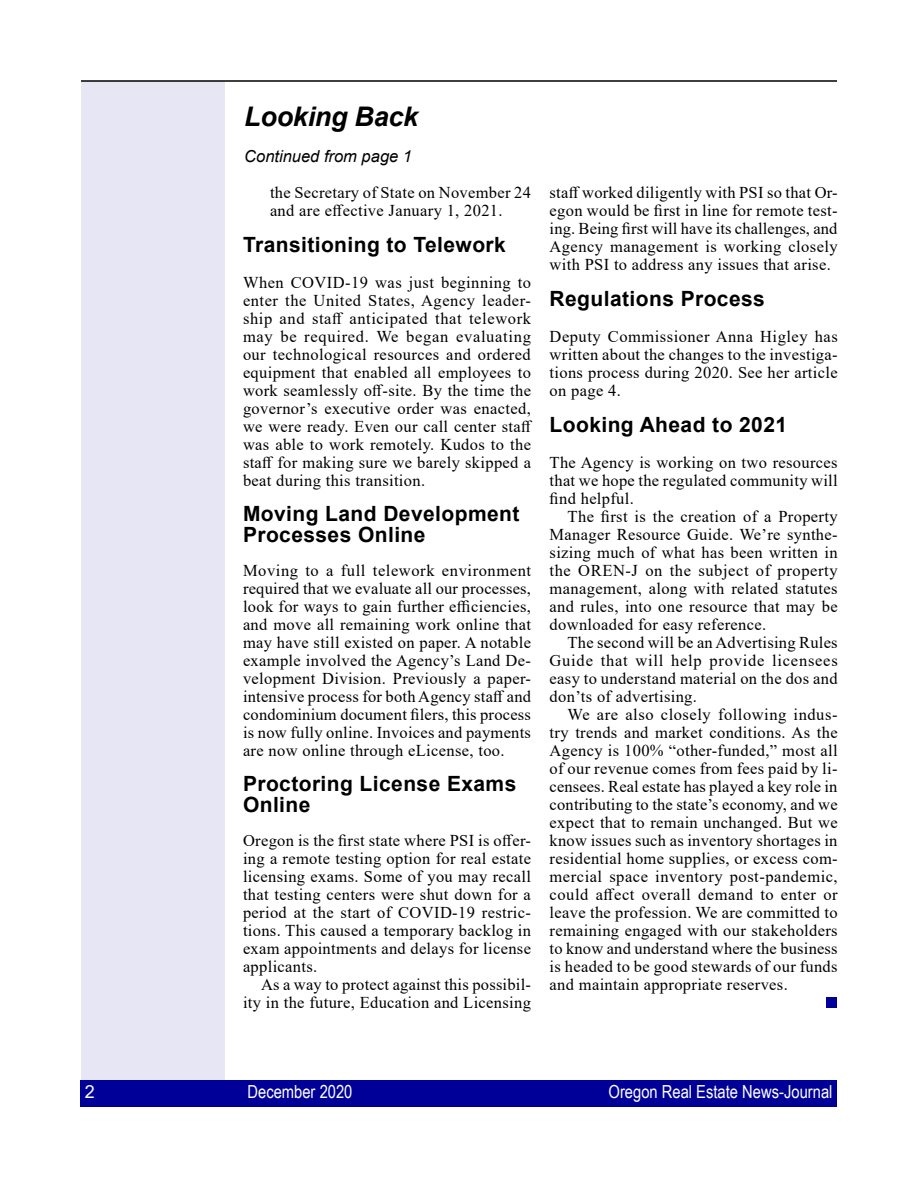
<style>
.page{position:relative;width:918px;height:1188px;background:#fff}
.page>*{position:absolute;margin:0;border:0;box-sizing:border-box;transform-origin:0 0}
.t1{font:italic 700 27px "Arial";letter-spacing:-.01em;color:#000}
.t2{font:700 21px/21px "Arial";letter-spacing:.02em;color:#000}
.t3{font:18px "Arial Narrow";color:#fff}
.t4{font:18px "Arial";color:#fff}
.t5{font:16.5px/18px "Times New Roman";letter-spacing:.02em;color:#000;text-align:justify}
.t6{font:italic 16.5px "Arial";color:#000}
</style>
<div class="page">
<div style="left:81px;top:81px;width:144px;height:1026px;background:#e6e6f5"></div>
<div style="left:80px;top:1080px;width:757px;height:27px;background:#009"></div>
<hr style="left:81px;top:80px;width:756px;height:2px;background:#000">
<div style="left:827px;top:998px;width:10px;height:10px;background:#009"></div>
<h1 class="t1" style="left:244px;top:99px;width:176px">Looking Back</h1>
<p class="t6" style="left:244px;top:146px;width:169px">Continued from page 1</p>
<p class="t5" style="left:270px;top:183px;width:263px">the Secretary of State on November 24 and are effective January 1, 2021.</p>
<p class="t2" style="left:243px;top:234px;width:264px">Transitioning to Telework</p>
<p class="t5" style="left:243px;top:273px;width:291px">When COVID-19 was just beginning to enter the United States, Agency leader&shy;ship and staff anticipated that telework may be required. We began evaluating our technological resources and ordered equipment that enabled all employees to work seamlessly off-site. By the time the governor’s executive order was enacted, we were ready. Even our call center staff was able to work remotely. Kudos to the staff for making sure we barely skipped a beat during this transition.</p>
<p class="t2" style="left:243px;top:503px;width:278px">Moving Land Development<br>Processes Online</p>
<p class="t5" style="left:243px;top:561px;width:290px">Moving to a full telework environment required that we evaluate all our processes, look for ways to gain further efficiencies, and move all remaining work online that may have still existed on paper. A notable example involved the Agency’s Land De&shy;velopment Division. Previously a paper&shy;intensive process for both Agency staff and condominium document filers, this process is now fully online. Invoices and payments are now online through eLicense, too.</p>
<p class="t2" style="left:243px;top:773px;width:275px">Proctoring License Exams<br>Online</p>
<p class="t5" style="left:243px;top:831px;width:290px">Oregon is the first state where PSI is offer&shy;ing a remote testing option for real estate licensing exams. Some of you may recall that testing centers were shut down for a period at the start of COVID-19 restric&shy;tions. This caused a temporary backlog in exam appointments and delays for license applicants.</p>
<p class="t5" style="left:243px;top:975px;width:290px;text-align:right">As a way to protect against this possibil&shy;ity in the future, Education and Licensing</p>
<p class="t5" style="left:550px;top:183px;width:290px">staff worked diligently with PSI so that Or&shy;egon would be first in line for remote test&shy;ing. Being first will have its challenges, and Agency management is working closely with PSI to address any issues that arise.</p>
<p class="t2" style="left:550px;top:288px;width:217px">Regulations Process</p>
<p class="t5" style="left:550px;top:327px;width:290px">Deputy Commissioner Anna Higley has written about the changes to the investiga&shy;tions process during 2020. See her article on page 4.</p>
<p class="t2" style="left:550px;top:414px;width:239px">Looking Ahead to 2021</p>
<p class="t5" style="left:550px;top:453px;width:290px">The Agency is working on two resources that we hope the regulated community will find helpful.</p>
<p class="t5" style="left:550px;top:507px;width:290px;text-indent:18px">The first is the creation of a Property Manager Resource Guide. We’re synthe&shy;sizing much of what has been written in the OREN-J on the subject of property management, along with related statutes and rules, into one resource that may be downloaded for easy reference.</p>
<p class="t5" style="left:550px;top:633px;width:290px;text-indent:18px">The second will be an Advertising Rules Guide that will help provide licensees easy to understand material on the dos and don’ts of advertising.</p>
<p class="t5" style="left:550px;top:705px;width:290px;text-indent:18px">We are also closely following indus&shy;try trends and market conditions. As the Agency is 100% “other-funded,” most all of our revenue comes from fees paid by li&shy;censees. Real estate has played a key role in contributing to the state’s economy, and we expect that to remain unchanged. But we know issues such as inventory shortages in residential home supplies, or excess com&shy;mercial space inventory post-pandemic, could affect overall demand to enter or leave the profession. We are committed to remaining engaged with our stakeholders to know and understand where the business is headed to be good stewards of our funds and maintain appropriate reserves.</p>
<p class="t4" style="left:85px;top:1079px;width:12px">2</p>
<p class="t3" style="left:248px;top:1078px;width:107px">December 2020</p>
<p class="t3" style="left:609px;top:1078px;width:225px">Oregon Real Estate News-Journal</p>
</div>
